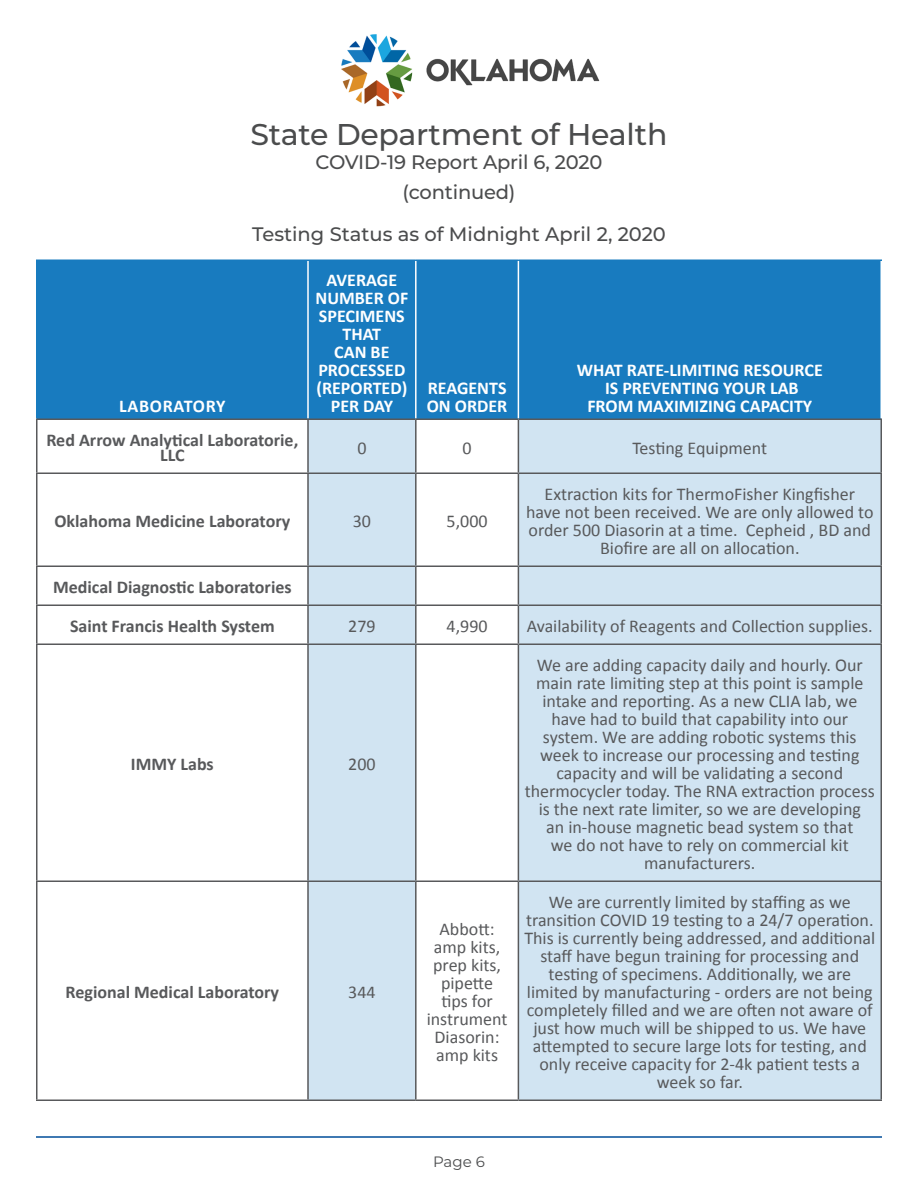
<style>
.page{position:relative;width:918px;height:1188px;background:#fff}
.page>*{position:absolute;margin:0;border:0;box-sizing:border-box;transform-origin:0 0}
.t1{font:500 30px "Montserrat";letter-spacing:-.01em;color:#4b4c4d}
.Cell_Text_Style{font:500 19.5px/30px "Montserrat";letter-spacing:-.005em;color:#4b4c4d;text-align:center}
.Lab_Cells{font:18px/18px "Calibri";color:#58595b;text-align:center}
.Lab_names{font:18px/18px "Calibri";color:#58595b;text-align:center}
.New_Table_Labels{font:700 18px/18px "Calibri";color:#fff;text-align:center}
.Lab_names-2{font:700 18px "Calibri";color:#58595b}
.Lab_Cells-2{font:700 18px/15px "Calibri";color:#58595b;text-align:center}
.New_Table_Labels-2{font:700 18px "Calibri";letter-spacing:.04em;color:#fff}
.t2{font:15px "Montserrat";color:#4b4c4d}
</style>
<div class="page">
<img style="left:341px;top:34px;width:259px;height:73px">
<hr style="left:36px;top:1136px;width:846px;height:2px;background:#004e99">
<div style="left:38px;top:261px;width:842px;height:157px;background:#187bbf"></div>
<svg style="left:309px;top:420px;width:571px;height:680px;fill:#d1e4f2"></svg>
<hr style="left:36px;top:260px;width:272px;height:1px;background:#187bbf">
<hr style="left:36px;top:261px;width:2px;height:157px;background:#187bbf">
<hr style="left:308px;top:260px;width:108px;height:1px;background:#187bbf">
<hr style="left:416px;top:260px;width:102px;height:1px;background:#187bbf">
<hr style="left:518px;top:260px;width:364px;height:1px;background:#187bbf">
<hr style="left:307px;top:261px;width:2px;height:157px;background:#fff">
<hr style="left:415px;top:261px;width:2px;height:157px;background:#fff">
<hr style="left:518px;top:261px;width:1px;height:157px;background:#fff">
<hr style="left:36px;top:418px;width:272px;height:2px;background:#58595b">
<hr style="left:308px;top:418px;width:108px;height:2px;background:#58595b">
<hr style="left:416px;top:418px;width:102px;height:2px;background:#58595b">
<hr style="left:518px;top:418px;width:364px;height:2px;background:#58595b">
<hr style="left:36px;top:420px;width:2px;height:52px;background:#58595b">
<hr style="left:307px;top:420px;width:2px;height:52px;background:#58595b">
<hr style="left:415px;top:420px;width:2px;height:52px;background:#58595b">
<hr style="left:518px;top:420px;width:1px;height:52px;background:#58595b">
<hr style="left:880px;top:420px;width:2px;height:52px;background:#58595b">
<hr style="left:36px;top:472px;width:272px;height:2px;background:#58595b">
<hr style="left:36px;top:474px;width:2px;height:92px;background:#58595b">
<hr style="left:308px;top:472px;width:108px;height:2px;background:#58595b">
<hr style="left:307px;top:474px;width:2px;height:92px;background:#58595b">
<hr style="left:416px;top:472px;width:102px;height:2px;background:#58595b">
<hr style="left:415px;top:474px;width:2px;height:92px;background:#58595b">
<hr style="left:518px;top:472px;width:364px;height:2px;background:#58595b">
<hr style="left:518px;top:474px;width:1px;height:92px;background:#58595b">
<hr style="left:880px;top:474px;width:2px;height:92px;background:#58595b">
<hr style="left:36px;top:566px;width:272px;height:1px;background:#58595b">
<hr style="left:36px;top:567px;width:2px;height:37px;background:#58595b">
<hr style="left:308px;top:566px;width:108px;height:1px;background:#58595b">
<hr style="left:307px;top:567px;width:2px;height:37px;background:#58595b">
<hr style="left:416px;top:566px;width:102px;height:1px;background:#58595b">
<hr style="left:415px;top:567px;width:2px;height:37px;background:#58595b">
<hr style="left:518px;top:566px;width:364px;height:1px;background:#58595b">
<hr style="left:518px;top:567px;width:1px;height:37px;background:#58595b">
<hr style="left:880px;top:567px;width:2px;height:37px;background:#58595b">
<hr style="left:36px;top:604px;width:272px;height:2px;background:#58595b">
<hr style="left:36px;top:606px;width:2px;height:38px;background:#58595b">
<hr style="left:308px;top:604px;width:108px;height:2px;background:#58595b">
<hr style="left:307px;top:606px;width:2px;height:38px;background:#58595b">
<hr style="left:416px;top:604px;width:102px;height:2px;background:#58595b">
<hr style="left:415px;top:606px;width:2px;height:38px;background:#58595b">
<hr style="left:518px;top:604px;width:364px;height:2px;background:#58595b">
<hr style="left:518px;top:606px;width:1px;height:38px;background:#58595b">
<hr style="left:880px;top:606px;width:2px;height:38px;background:#58595b">
<hr style="left:36px;top:644px;width:272px;height:1px;background:#58595b">
<hr style="left:36px;top:645px;width:2px;height:235px;background:#58595b">
<hr style="left:308px;top:644px;width:108px;height:1px;background:#58595b">
<hr style="left:307px;top:645px;width:2px;height:235px;background:#58595b">
<hr style="left:416px;top:644px;width:102px;height:1px;background:#58595b">
<hr style="left:415px;top:645px;width:2px;height:235px;background:#58595b">
<hr style="left:518px;top:644px;width:364px;height:1px;background:#58595b">
<hr style="left:518px;top:645px;width:1px;height:235px;background:#58595b">
<hr style="left:880px;top:645px;width:2px;height:235px;background:#58595b">
<hr style="left:36px;top:880px;width:272px;height:2px;background:#58595b">
<hr style="left:36px;top:882px;width:2px;height:218px;background:#58595b">
<hr style="left:308px;top:880px;width:108px;height:2px;background:#58595b">
<hr style="left:307px;top:882px;width:2px;height:218px;background:#58595b">
<hr style="left:416px;top:880px;width:102px;height:2px;background:#58595b">
<hr style="left:415px;top:882px;width:2px;height:218px;background:#58595b">
<hr style="left:518px;top:880px;width:364px;height:2px;background:#58595b">
<hr style="left:518px;top:882px;width:1px;height:218px;background:#58595b">
<hr style="left:880px;top:882px;width:2px;height:218px;background:#58595b">
<hr style="left:36px;top:1100px;width:272px;height:1px;background:#58595b">
<hr style="left:308px;top:1100px;width:108px;height:1px;background:#58595b">
<hr style="left:416px;top:1100px;width:102px;height:1px;background:#58595b">
<hr style="left:518px;top:1100px;width:364px;height:1px;background:#58595b">
<h1 class="t1" style="left:251px;top:113px;width:418px">State Department of Health</h1>
<p class="Cell_Text_Style" style="left:316px;top:146px;width:288px">COVID-19 Report April 6, 2020 (continued)</p>
<p class="New_Table_Labels-2" style="left:119px;top:394px;width:108px">LABORATORY</p>
<p class="Cell_Text_Style" style="left:252px;top:218px;width:415px">Testing Status as of Midnight April 2, 2020</p>
<p class="New_Table_Labels" style="left:315px;top:271px;width:94px">AVERAGE<br>NUMBER OF<br>SPECIMENS<br>THAT<br>CAN BE<br>PROCESSED (REPORTED)<br>PER DAY</p>
<p class="New_Table_Labels" style="left:427px;top:379px;width:82px;text-align:left">REAGENTS<br>ON ORDER</p>
<p class="New_Table_Labels" style="left:577px;top:361px;width:248px">WHAT RATE-LIMITING RESOURCE<br>IS PREVENTING YOUR LAB<br>FROM MAXIMIZING CAPACITY</p>
<p class="Lab_Cells-2" style="left:46px;top:433px;width:253px">Red Arrow Analytical Laboratorie,<br>LLC</p>
<p class="Lab_Cells" style="left:357px;top:439px;width:11px">0</p>
<p class="Lab_Cells" style="left:463px;top:439px;width:11px">0</p>
<p class="Lab_Cells" style="left:632px;top:439px;width:136px">Testing Equipment</p>
<p class="Lab_Cells-2" style="left:54px;top:514px;width:237px">Oklahoma Medicine Laboratory</p>
<p class="Lab_Cells" style="left:353px;top:512px;width:20px">30</p>
<p class="Lab_Cells" style="left:447px;top:512px;width:43px">5,000</p>
<p class="Lab_Cells" style="left:526px;top:485px;width:349px">Extraction kits for ThermoFisher Kingfisher have not been received. We are only allowed to order 500 Diasorin at a time. Cepheid , BD and Biofire are all on allocation.</p>
<p class="Lab_names-2" style="left:53px;top:576px;width:240px">Medical Diagnostic Laboratories</p>
<p class="Lab_names-2" style="left:70px;top:615px;width:206px">Saint Francis Health System</p>
<p class="Lab_Cells" style="left:348px;top:617px;width:29px">279</p>
<p class="Lab_Cells" style="left:447px;top:617px;width:43px">4,990</p>
<p class="Lab_Cells" style="left:527px;top:617px;width:348px">Availability of Reagents and Collection supplies.</p>
<p class="Lab_names-2" style="left:131px;top:753px;width:84px">IMMY Labs</p>
<p class="Lab_Cells" style="left:348px;top:755px;width:29px">200</p>
<p class="Lab_names-2" style="left:66px;top:981px;width:215px">Regional Medical Laboratory</p>
<p class="Lab_names" style="left:348px;top:983px;width:29px">344</p>
<p class="Lab_names" style="left:427px;top:920px;width:82px">Abbott: amp kits, prep kits, pipette tips for instrument<br>Diasorin: amp kits</p>
<p class="Lab_Cells" style="left:525px;top:656px;width:352px">We are adding capacity daily and hourly. Our main rate limiting step at this point is sample intake and reporting. As a new CLIA lab, we have had to build that capability into our system. We are adding robotic systems this week to increase our processing and testing capacity and will be validating a second thermocycler today. The RNA extraction process is the next rate limiter, so we are developing<br>an in-house magnetic bead system so that<br>we do not have to rely on commercial kit manufacturers.</p>
<p class="Lab_names" style="left:524px;top:893px;width:352px">We are currently limited by staffing as we transition COVID 19 testing to a 24/7 operation.<br>This is currently being addressed, and additional staff have begun training for processing and testing of specimens. Additionally, we are limited by manufacturing - orders are not being completely filled and we are often not aware of just how much will be shipped to us. We have attempted to secure large lots for testing, and only receive capacity for 2-4k patient tests a week so far.</p>
<p class="t2" style="left:433px;top:1151px;width:53px">Page 6</p>
</div>
